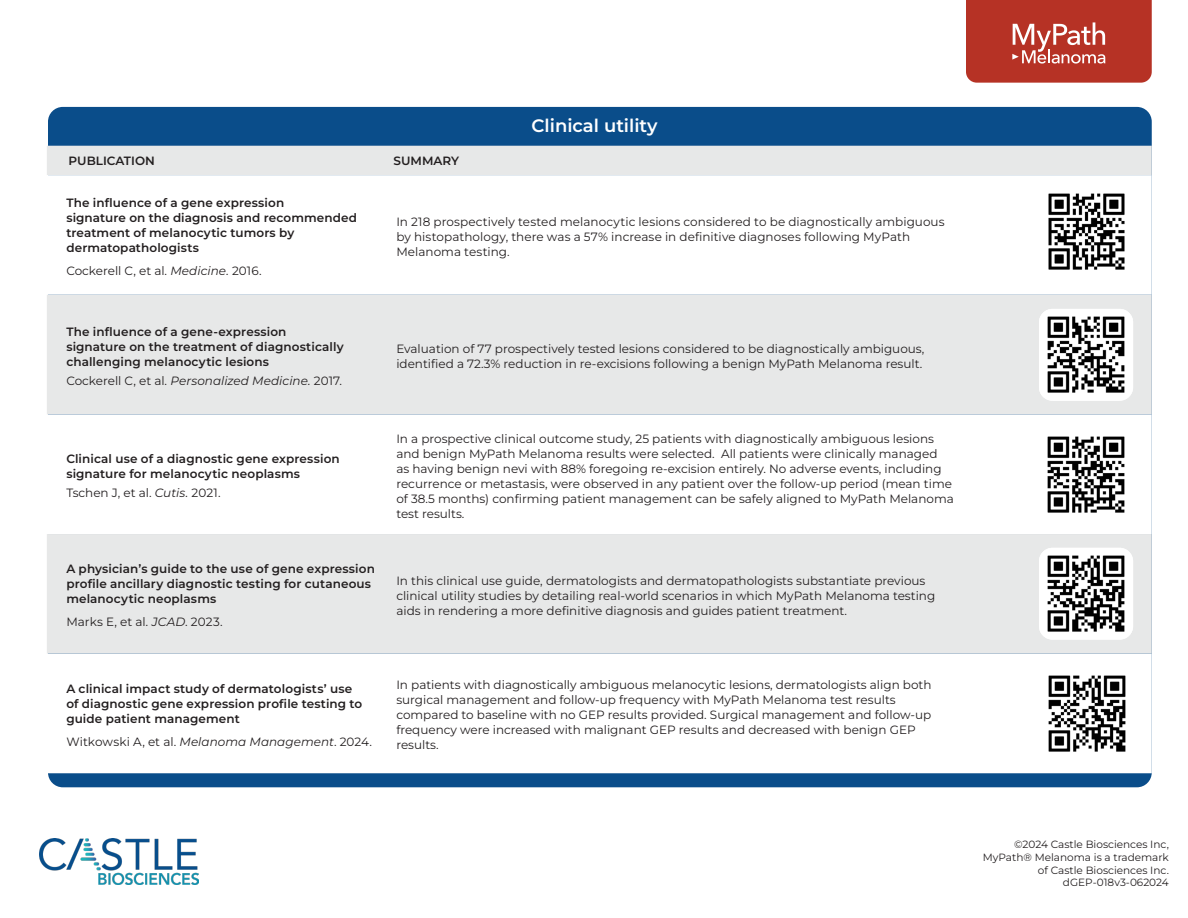
<style>
.page{position:relative;width:1188px;height:918px;background:#fff}
.page>*{position:absolute;margin:0;border:0;box-sizing:border-box;transform-origin:0 0}
.t1{font:600 18px "Montserrat";color:#fff}
.t2{font:12px/15px "Montserrat";color:#231f20}
.t3{font:600 12px/15px "Montserrat";letter-spacing:.01em;color:#231f20}
.t4{font:10.5px/12.6px "Montserrat";color:#231f20;text-align:right}
.s1{font-style:italic}
</style>
<div class="page">
<div style="left:48px;top:107px;width:1104px;height:680px;background:#0a4d8a;border-radius:15px"></div>
<div style="left:47px;top:146px;width:1105px;height:29px;background:#e7e8e8"></div>
<div style="left:48px;top:175px;width:1104px;height:598px;background:#fff"></div>
<svg style="left:47px;top:295px;width:1105px;height:359px;background:#eeefef"></svg>
<img style="left:39px;top:838px;width:159px;height:47px">
<svg style="left:966px;top:0;width:186px;height:83px;background:#bb4236"></svg>
<img style="left:1040px;top:186px;width:94px;height:92px">
<img style="left:1039px;top:309px;width:94px;height:92px">
<img style="left:1039px;top:428px;width:94px;height:92px">
<img style="left:1039px;top:548px;width:94px;height:92px">
<img style="left:1040px;top:668px;width:94px;height:92px">
<p class="t3" style="left:69px;top:153px;width:88px">PUBLICATION</p>
<p class="t3" style="left:394px;top:153px;width:67px">SUMMARY</p>
<p class="t1" style="left:532px;top:113px;width:127px">Clinical utility</p>
<p class="t3" style="left:66px;top:195px;width:292px">The influence of a gene expression<br>signature on the diagnosis and recommended treatment of melanocytic tumors by dermatopathologists</p>
<p class="t2" style="left:66px;top:263px;width:197px">Cockerell C, et al. <span class="s1">Medicine.</span> 2016.</p>
<p class="t3" style="left:66px;top:324px;width:222px">The influence of a gene-expression</p>
<p class="t3" style="left:66px;top:339px;width:279px">signature on the treatment of diagnostically challenging melanocytic lesions</p>
<p class="t2" style="left:66px;top:373px;width:277px">Cockerell C, et al. <span class="s1">Personalized Medicine.</span> 2017.</p>
<p class="t3" style="left:66px;top:451px;width:275px">Clinical use of a diagnostic gene expression signature for melanocytic neoplasms</p>
<p class="t2" style="left:66px;top:485px;width:156px">Tschen J, et al. <span class="s1">Cutis.</span> 2021.</p>
<p class="t3" style="left:66px;top:561px;width:310px">A physician’s guide to the use of gene expression profile ancillary diagnostic testing for cutaneous melanocytic neoplasms</p>
<p class="t2" style="left:66px;top:614px;width:158px">Marks E, et al<span class="s1">. JCAD</span>. 2023.</p>
<p class="t3" style="left:66px;top:681px;width:297px">A clinical impact study of dermatologists’ use of diagnostic gene expression profile testing to guide patient management</p>
<p class="t2" style="left:66px;top:733px;width:307px">Witkowski A, et al. <span class="s1">Melanoma Management</span>. 2024.</p>
<p class="t2" style="left:396px;top:214px;width:550px">In 218 prospectively tested melanocytic lesions considered to be diagnostically ambiguous by histopathology, there was a 57% increase in definitive diagnoses following MyPath</p>
<p class="t2" style="left:396px;top:244px;width:115px">Melanoma testing.</p>
<p class="t2" style="left:396px;top:341px;width:530px">Evaluation of 77 prospectively tested lesions considered to be diagnostically ambiguous, identified a 72.3% reduction in re-excisions following a benign MyPath Melanoma result.</p>
<p class="t2" style="left:396px;top:430px;width:559px">In a prospective clinical outcome study, 25 patients with diagnostically ambiguous lesions and benign MyPath Melanoma results were selected. All patients were clinically managed<br>as having benign nevi with 88% foregoing re-excision entirely. No adverse events, including recurrence or metastasis, were observed in any patient over the follow-up period (mean time of 38.5 months) confirming patient management can be safely aligned to MyPath Melanoma test results.</p>
<p class="t2" style="left:396px;top:573px;width:540px">In this clinical use guide, dermatologists and dermatopathologists substantiate previous clinical utility studies by detailing real-world scenarios in which MyPath Melanoma testing aids in rendering a more definitive diagnosis and guides patient treatment.</p>
<p class="t2" style="left:396px;top:677px;width:537px">In patients with diagnostically ambiguous melanocytic lesions, dermatologists align both surgical management and follow-up frequency with MyPath Melanoma test results compared to baseline with no GEP results provided. Surgical management and follow-up frequency were increased with malignant GEP results and decreased with benign GEP results.</p>
<p class="t4" style="left:1014px;top:838px;width:156px">©2024 Castle Biosciences Inc,</p>
<p class="t4" style="left:983px;top:851px;width:188px">MyPath® Melanoma is a trademark</p>
<p class="t4" style="left:1038px;top:863px;width:133px">of Castle Biosciences Inc. dGEP-018v3-062024</p>
</div>
